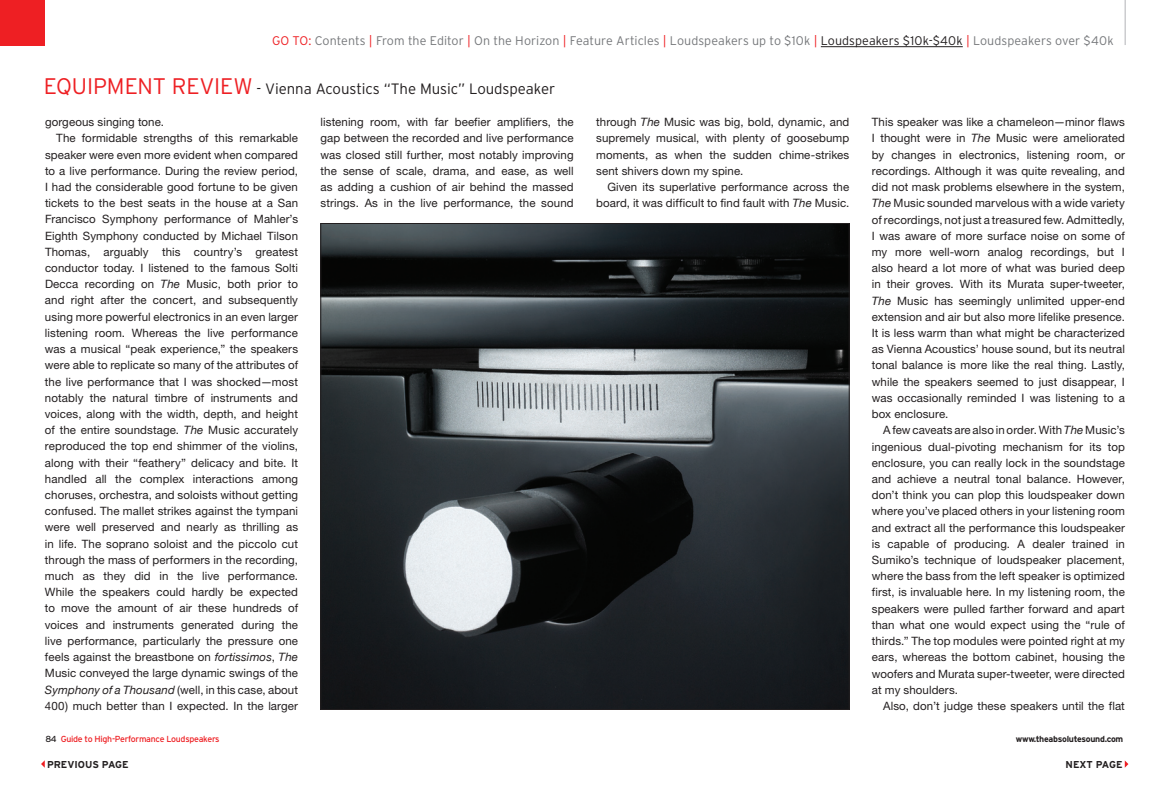
<style>
.page{position:relative;width:1170px;height:788px;background:#fff}
.page>*{position:absolute;margin:0;border:0;box-sizing:border-box;transform-origin:0 0}
.t1{font:300 22.5px "Interstate";letter-spacing:-.005em;color:#ee1f23}
.t2{font:300 15px "Interstate";letter-spacing:-.005em;color:#231f20}
.t3{font:300 12.5px "Interstate";letter-spacing:.005em;color:#76787b}
.t4{font:11.5px/16.2px "Helvetica Neue";letter-spacing:.01em;color:#231f20;text-align:justify}
.t5{font:700 10px "Interstate";color:#231f20}
.t6{font:8.75px "Interstate";letter-spacing:-.03em;color:#ee1f23}
.t7{font:700 8.75px "Interstate";letter-spacing:-.03em;color:#231f20}
.s1{color:#ee1f23}
.s2{color:#231f20}
.s3{font-style:italic}
</style>
<div class="page">
<svg style="left:1125px;top:760px;width:3px;height:7px"></svg>
<svg style="left:41px;top:760px;width:4px;height:7px"></svg>
<div style="left:0;top:0;width:45px;height:45px;background:#ee1f23"></div>
<hr style="left:1125px;top:0;width:1px;height:45px;background:#b2b3b7">
<hr style="left:821px;top:46px;width:142px;height:1px;background:#231f20">
<img style="left:323px;top:225px;width:524px;height:482px">
<p class="t3" style="left:272px;top:34px;width:843px"><span class="s1">go to:</span> Contents <span class="s1">|</span> From the Editor <span class="s1">|</span> On the Horizon <span class="s1">|</span> Feature Articles <span class="s1">|</span> Loudspeakers up to $10k <span class="s1">|</span> <span class="s2">Loudspeakers $10k-$40k</span> <span class="s1">|</span> Loudspeakers over $40k</p>
<h1 class="t1" style="left:44px;top:73px;width:184px">EQUIPM ENT review</h1>
<h2 class="t2" style="left:257px;top:80px;width:300px">- Vienna Acoustics “The M usic” Loudspeaker</h2>
<p class="t4" style="left:45px;top:114px;width:121px">gorgeous singing tone.</p>
<p class="t4" style="left:56px;top:130px;width:243px">The formidable strengths of this remarkable</p>
<p class="t4" style="left:45px;top:146px;width:255px">speaker were even more evident when compared</p>
<p class="t4" style="left:45px;top:162px;width:255px">to a live performance. During the review period,</p>
<p class="t4" style="left:45px;top:178px;width:255px">I had the considerable good fortune to be given</p>
<p class="t4" style="left:45px;top:195px;width:255px">tickets to the best seats in the house at a San</p>
<p class="t4" style="left:45px;top:211px;width:255px">Francisco Symphony performance of Mahler’s</p>
<p class="t4" style="left:45px;top:227px;width:255px">Eighth Symphony conducted by Michael Tilson</p>
<p class="t4" style="left:45px;top:243px;width:255px">Thomas, arguably this country’s greatest</p>
<p class="t4" style="left:45px;top:259px;width:255px">conductor today. I listened to the famous Solti</p>
<p class="t4" style="left:45px;top:276px;width:255px">Decca recording on <span class="s3">The</span> Music, both prior to</p>
<p class="t4" style="left:45px;top:292px;width:255px">and right after the concert, and subsequently</p>
<p class="t4" style="left:45px;top:308px;width:255px">using more powerful electronics in an even larger</p>
<p class="t4" style="left:45px;top:324px;width:255px">listening room. Whereas the live performance</p>
<p class="t4" style="left:45px;top:340px;width:255px">was a musical “peak experience,” the speakers</p>
<p class="t4" style="left:45px;top:357px;width:255px">were able to replicate so many of the attributes of</p>
<p class="t4" style="left:45px;top:373px;width:255px">the live performance that I was shocked—most</p>
<p class="t4" style="left:45px;top:389px;width:255px">notably the natural timbre of instruments and</p>
<p class="t4" style="left:45px;top:405px;width:255px">voices, along with the width, depth, and height</p>
<p class="t4" style="left:45px;top:421px;width:255px">of the entire soundstage. <span class="s3">The</span> Music accurately</p>
<p class="t4" style="left:45px;top:438px;width:255px">reproduced the top end shimmer of the violins,</p>
<p class="t4" style="left:45px;top:454px;width:255px">along with their “feathery” delicacy and bite. It</p>
<p class="t4" style="left:45px;top:470px;width:255px">handled all the complex interactions among</p>
<p class="t4" style="left:45px;top:486px;width:255px">choruses, orchestra, and soloists without getting</p>
<p class="t4" style="left:45px;top:503px;width:255px">confused. The mallet strikes against the tympani</p>
<p class="t4" style="left:45px;top:519px;width:255px">were well preserved and nearly as thrilling as</p>
<p class="t4" style="left:45px;top:535px;width:255px">in life. The soprano soloist and the piccolo cut</p>
<p class="t4" style="left:45px;top:551px;width:255px">through the mass of performers in the recording,</p>
<p class="t4" style="left:45px;top:567px;width:255px">much as they did in the live performance.</p>
<p class="t4" style="left:45px;top:584px;width:255px">While the speakers could hardly be expected</p>
<p class="t4" style="left:45px;top:600px;width:255px">to move the amount of air these hundreds of</p>
<p class="t4" style="left:45px;top:616px;width:255px">voices and instruments generated during the</p>
<p class="t4" style="left:45px;top:632px;width:255px">live performance, particularly the pressure one</p>
<p class="t4" style="left:45px;top:648px;width:255px">feels against the breastbone on <span class="s3">fortissimos</span>, <span class="s3">The</span></p>
<p class="t4" style="left:45px;top:665px;width:255px">Music conveyed the large dynamic swings of the</p>
<p class="t4" style="left:45px;top:681px;width:255px"><span class="s3">Symphony of a Thousand</span> (well, in this case, about</p>
<p class="t4" style="left:45px;top:697px;width:255px">400) much better than I expected. In the larger</p>
<p class="t4" style="left:321px;top:114px;width:255px">listening room, with far beefier amplifiers, the gap between the recorded and live performance was closed still further, most notably improving the sense of scale, drama, and ease, as well as adding a cushion of air behind the massed strings. As in the live performance, the sound</p>
<p class="t4" style="left:596px;top:114px;width:255px">through <span class="s3">The</span> Music was big, bold, dynamic, and supremely musical, with plenty of goosebump moments, as when the sudden chime-strikes sent shivers down my spine.</p>
<p class="t4" style="left:596px;top:179px;width:255px;text-align:right">Given its superlative performance across the board, it was difficult to find fault with <span class="s3">The</span> Music.</p>
<p class="t4" style="left:872px;top:114px;width:255px">This speaker was like a chameleon—minor flaws I thought were in <span class="s3">The</span> Music were ameliorated by changes in electronics, listening room, or recordings. Although it was quite revealing, and did not mask problems elsewhere in the system, <span class="s3">The</span> Music sounded marvelous with a wide variety of recordings, not just a treasured few. Admittedly, I was aware of more surface noise on some of my more well-worn analog recordings, but I also heard a lot more of what was buried deep in their groves. With its Murata super-tweeter, <span class="s3">The</span> Music has seemingly unlimited upper-end extension and air but also more lifelike presence.<br>It is less warm than what might be characterized as Vienna Acoustics’ house sound, but its neutral tonal balance is more like the real thing. Lastly, while the speakers seemed to just disappear, I was occasionally reminded I was listening to a box enclosure.</p>
<p class="t4" style="left:872px;top:422px;width:255px;text-indent:11px">A few caveats are also in order. With <span class="s3">The</span> Music’s ingenious dual-pivoting mechanism for its top enclosure, you can really lock in the soundstage and achieve a neutral tonal balance. However, don’t think you can plop this loudspeaker down where you’ve placed others in your listening room and extract all the performance this loudspeaker is capable of producing. A dealer trained in Sumiko’s technique of loudspeaker placement, where the bass from the left speaker is optimized first, is invaluable here. In my listening room, the speakers were pulled farther forward and apart than what one would expect using the “rule of thirds.” The top modules were pointed right at my ears, whereas the bottom cabinet, housing the woofers and Murata super-tweeter, were directed at my shoulders.</p>
<p class="t4" style="left:883px;top:697px;width:243px">Also, don’t judge these speakers until the flat</p>
<p class="t6" style="left:45px;top:734px;width:176px"><span class="s2">84</span> Guide to High-Performance Loudspeakers</p>
<p class="t7" style="left:1016px;top:734px;width:109px">www.theabsolutesound.com</p>
<p class="t5" style="left:47px;top:758px;width:35px">previous</p>
<p class="t5" style="left:102px;top:758px;width:27px">page</p>
<p class="t5" style="left:1066px;top:758px;width:57px">NEXT page</p>
</div>
